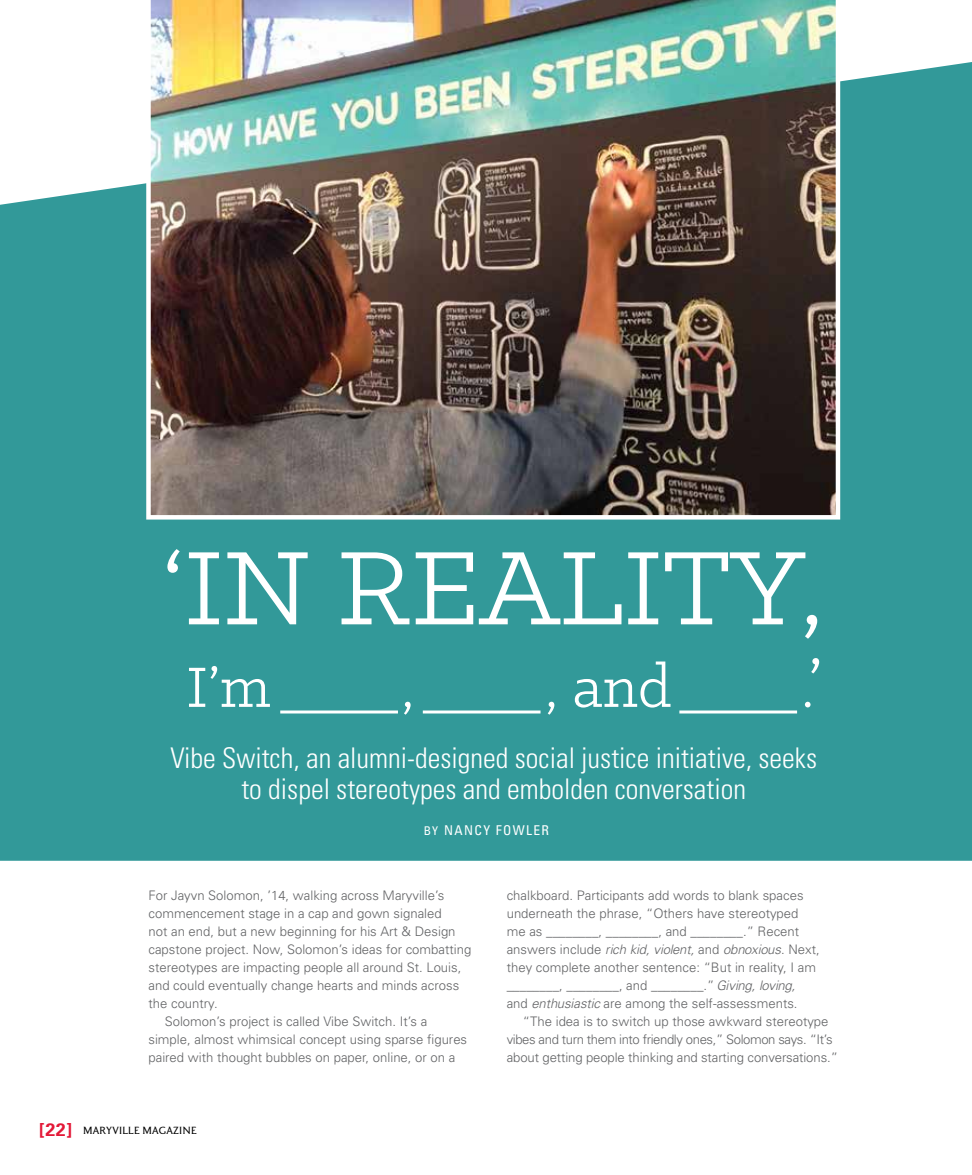
<style>
.page{position:relative;width:972px;height:1175px;background:#fff}
.page>*{position:absolute;margin:0;border:0;box-sizing:border-box;transform-origin:0 0}
.t1{font:118.2px "Klinic Slab";color:#fff}
.t2{font:64.2px "Klinic Slab";color:#fff}
.t3{font:300 condensed 28.5px/31.5px "Univers";color:#fff;text-align:center}
.t4{font:condensed 13.5px "Univers";letter-spacing:.1em;color:#fff}
.t5{font:300 13.2px/18px "Univers";color:#626365}
.t6{font:12px "Grant Avenue";letter-spacing:.02em;color:#000}
.s1{font-size:76.5px}
.s2{font-size:12px}
.s3{font-family:"Univers";font-weight:700;font-size:18px;color:#e31837}
.s4{font-style:italic}
</style>
<div class="page">
<div style="left:0;top:62px;width:972px;height:798px;background:#329999"></div>
<img style="left:146px;top:0;width:694px;height:519px">
<hr style="left:280px;top:710px;width:118px;height:3px;background:#fff">
<hr style="left:423px;top:710px;width:118px;height:3px;background:#fff">
<hr style="left:679px;top:710px;width:118px;height:3px;background:#fff">
<h1 class="t1" style="left:162px;top:513px;width:664px">‘IN REALITY,</h1>
<h2 class="t2" style="left:187px;top:646px;width:86px">I’m</h2>
<h2 class="t2" style="left:545px;top:646px;width:128px">, and</h2>
<h2 class="t2" style="left:801px;top:646px;width:22px">.<span class="s1">’</span></h2>
<h3 class="t3" style="left:170px;top:741px;width:648px">Vibe Switch, an alumni-designed social justice initiative, seeks to dispel stereotypes and embolden conversation</h3>
<p class="t4" style="left:424px;top:821px;width:127px"><span class="s2">BY</span> NANCY FOWLER</p>
<h2 class="t2" style="left:401px;top:646px;width:15px">,</h2>
<p class="t5" style="left:148px;top:886px;width:297px">For Jayvn Solomon, ’14, walking across Maryville’s</p>
<p class="t5" style="left:148px;top:904px;width:295px">commencement stage in a cap and gown signaled</p>
<p class="t5" style="left:148px;top:922px;width:309px">not an end, but a new beginning for his Art &amp; Design</p>
<p class="t5" style="left:148px;top:940px;width:324px">capstone project. Now, Solomon’s ideas for combatting</p>
<p class="t5" style="left:148px;top:958px;width:314px">stereotypes are impacting people all around St. Louis,</p>
<p class="t5" style="left:148px;top:976px;width:312px">and could eventually change hearts and minds across</p>
<p class="t5" style="left:148px;top:994px;width:71px">the country.</p>
<p class="t5" style="left:165px;top:1012px;width:264px">Solomon’s project is called Vibe Switch. It’s a</p>
<p class="t5" style="left:148px;top:1030px;width:320px">simple, almost whimsical concept using sparse figures</p>
<p class="t5" style="left:148px;top:1048px;width:308px">paired with thought bubbles on paper, online, or on a</p>
<p class="t6" style="left:39px;top:1124px;width:159px"><span class="s3">[22]</span> MARYVILLE MAGAZINE</p>
<p class="t5" style="left:507px;top:886px;width:315px">chalkboard. Participants add words to blank spaces underneath the phrase, “Others have stereotyped me as ________, ________, and ________.” Recent answers include <span class="s4">rich kid, violent,</span> and <span class="s4">obnoxious</span>. Next, they complete another sentence: “But in reality, I am ________, ________, and ________.” <span class="s4">Giving, loving, </span>and <span class="s4">enthusiastic</span> are among the self-assessments.</p>
<p class="t5" style="left:507px;top:1012px;width:333px;text-align:center">“The idea is to switch up those awkward stereotype vibes and turn them into friendly ones,” Solomon says. “It’s about getting people thinking and starting conversations.”</p>
</div>
